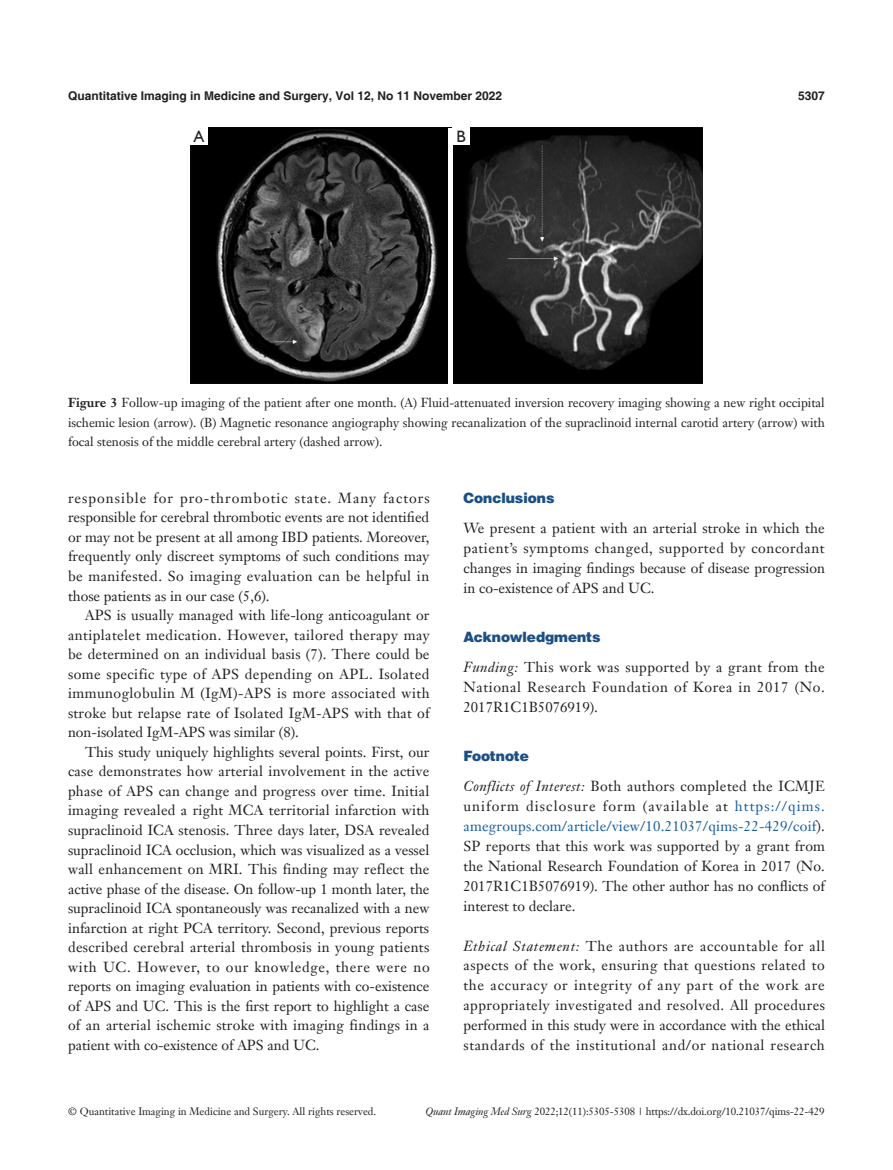
<style>
.page{position:relative;width:893px;height:1170px;background:#fff}
.page>*{position:absolute;margin:0;border:0;box-sizing:border-box;transform-origin:0 0}
.t1{font:16.5px "Humanist 521 BT";color:#231f20}
.t2{font:14.25px/19.5px "Janson Text LT";color:#231f20;text-align:justify}
._1ji-6_5{font:900 14.25px "Helvetica";color:#1c5085}
.tuzhu{font:12.75px/19.5px "Janson Text LT";color:#231f20;text-align:justify}
.ZY-nianjuanqi{font:700 12px "Helvetica";color:#231f20}
.ZY-doi{font:10.5px "Janson Text LT";letter-spacing:-.01em;color:#231f20}
.ZY-banquan{font:10.5px "Janson Text LT";color:#231f20}
.s1{font-weight:700}
.s2{font-style:italic}
.s3{color:#175d9e}
</style>
<div class="page">
<img style="left:190px;top:128px;width:512px;height:255px">
<hr style="left:449px;top:128px;width:4px;height:255px;background:#fff">
<div style="left:453px;top:128px;width:17px;height:17px;background:#fff"></div>
<div style="left:190px;top:128px;width:17px;height:17px;background:#fff"></div>
<p class="ZY-nianjuanqi" style="left:68px;top:88px;width:436px">Quantitative Imaging in Medicine and Surgery, Vol 12, No 11 November 2022</p>
<p class="ZY-nianjuanqi" style="left:798px;top:88px;width:28px">5307</p>
<p class="t1" style="left:194px;top:126px;width:12px">A</p>
<p class="t1" style="left:457px;top:126px;width:11px">B</p>
<p class="tuzhu" style="left:68px;top:393px;width:758px"><span class="s1">Figure 3</span> Follow-up imaging of the patient after one month. (A) Fluid-attenuated inversion recovery imaging showing a new right occipital ischemic lesion (arrow). (B) Magnetic resonance angiography showing recanalization of the supraclinoid internal carotid artery (arrow) with focal stenosis of the middle cerebral artery (dashed arrow).</p>
<p class="t2" style="left:68px;top:488px;width:363px">responsible for pro-thrombotic state. Many factors responsible for cerebral thrombotic events are not identified or may not be present at all among IBD patients. Moreover, frequently only discreet symptoms of such conditions may be manifested. So imaging evaluation can be helpful in those patients as in our case (5,6).</p>
<p class="t2" style="left:68px;top:605px;width:363px;text-indent:17px">APS is usually managed with life-long anticoagulant or antiplatelet medication. However, tailored therapy may be determined on an individual basis (7). There could be some specific type of APS depending on APL. Isolated immunoglobulin M (IgM)-APS is more associated with stroke but relapse rate of Isolated IgM-APS with that of non-isolated IgM-APS was similar (8).</p>
<p class="t2" style="left:68px;top:742px;width:363px;text-indent:17px">This study uniquely highlights several points. First, our case demonstrates how arterial involvement in the active phase of APS can change and progress over time. Initial imaging revealed a right MCA territorial infarction with supraclinoid ICA stenosis. Three days later, DSA revealed supraclinoid ICA occlusion, which was visualized as a vessel wall enhancement on MRI. This finding may reflect the active phase of the disease. On follow-up 1 month later, the supraclinoid ICA spontaneously was recanalized with a new infarction at right PCA territory. Second, previous reports described cerebral arterial thrombosis in young patients with UC. However, to our knowledge, there were no reports on imaging evaluation in patients with co-existence of APS and UC. This is the first report to highlight a case of an arterial ischemic stroke with imaging findings in a patient with co-existence of APS and UC.</p>
<p class="_1ji-6_5" style="left:463px;top:488px;width:92px">Conclusions</p>
<p class="t2" style="left:463px;top:517px;width:363px;line-height:20px">We present a patient with an arterial stroke in which the patient’s symptoms changed, supported by concordant changes in imaging findings because of disease progression in co-existence of APS and UC.</p>
<p class="_1ji-6_5" style="left:463px;top:627px;width:139px">Acknowledgments</p>
<p class="t2" style="left:463px;top:657px;width:363px;line-height:20px"><span class="s2">Funding:</span> This work was supported by a grant from the National Research Foundation of Korea in 2017 (No.<br>2017R1C1B5076919).</p>
<p class="_1ji-6_5" style="left:463px;top:747px;width:67px">Footnote</p>
<p class="t2" style="left:463px;top:776px;width:363px;line-height:20px"><span class="s2">Conflicts of Interest:</span> Both authors completed the ICMJE uniform disclosure form (available at <span class="s3">https://qims. amegroups.com/article/view/10.21037/qims-22-429/coif</span>).<br>SP reports that this work was supported by a grant from the National Research Foundation of Korea in 2017 (No.<br>2017R1C1B5076919). The other author has no conflicts of interest to declare.</p>
<p class="t2" style="left:463px;top:935px;width:363px;line-height:20px"><span class="s2">Ethical Statement:</span> The authors are accountable for all aspects of the work, ensuring that questions related to the accuracy or integrity of any part of the work are appropriately investigated and resolved. All procedures performed in this study were in accordance with the ethical standards of the institutional and/or national research</p>
<p class="ZY-banquan" style="left:68px;top:1104px;width:310px">© Quantitative Imaging in Medicine and Surgery. All rights reserved.</p>
<p class="ZY-doi" style="left:425px;top:1104px;width:401px"><span class="s2">Quant Imaging Med Surg</span> 2022;12(11):5305-5308 | https://dx.doi.org/10.21037/qims-22-429</p>
</div>
